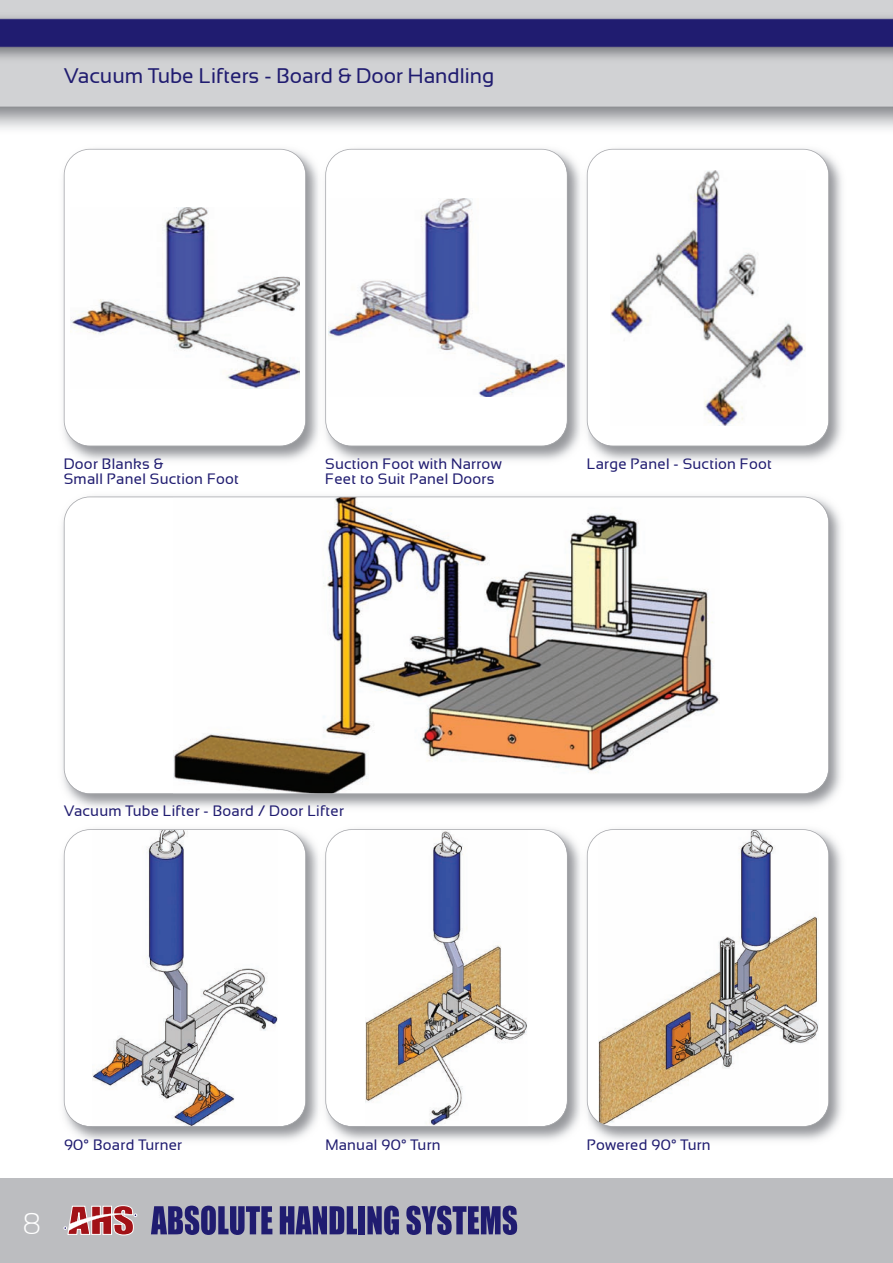
<style>
.page{position:relative;width:893px;height:1263px;background:#fff}
.page>*{position:absolute;margin:0;border:0;box-sizing:border-box;transform-origin:0 0}
.t1{font:300 30px "Sansation";color:#fff}
.t2{font:21px "Sansation";color:#201c70}
.t3{font:15px/15px "Sansation";letter-spacing:.015em;color:#201c70}
</style>
<div class="page">
<img style="left:0;top:0;width:893px;height:129px">
<div style="left:0;top:1178px;width:893px;height:85px;background:#bcbdc0"></div>
<svg style="left:151px;top:1205px;width:121px;height:30px"></svg>
<svg style="left:280px;top:1206px;width:77px;height:28px"></svg>
<div style="left:359px;top:1206px;width:6px;height:28px;background:#201c70"></div>
<svg style="left:367px;top:1205px;width:32px;height:30px"></svg>
<svg style="left:406px;top:1205px;width:111px;height:30px"></svg>
<svg style="left:64px;top:1205px;width:73px;height:30px"></svg>
<img style="left:63px;top:148px;width:779px;height:313px">
<div style="left:65px;top:150px;width:240px;height:296px;background:#fff;border-radius:26px"></div>
<img style="left:70px;top:207px;width:230px;height:181px">
<div style="left:64px;top:149px;width:242px;height:297px;border:2px solid #a8a9ad;border-radius:26px"></div>
<div style="left:326px;top:150px;width:241px;height:296px;background:#fff;border-radius:26px"></div>
<img style="left:329px;top:199px;width:235px;height:198px">
<div style="left:325px;top:149px;width:243px;height:297px;border:2px solid #a8a9ad;border-radius:26px"></div>
<div style="left:588px;top:150px;width:240px;height:296px;background:#fff;border-radius:26px"></div>
<img style="left:611px;top:170px;width:194px;height:255px">
<div style="left:587px;top:149px;width:242px;height:297px;border:2px solid #a8a9ad;border-radius:26px"></div>
<img style="left:62px;top:496px;width:779px;height:312px">
<div style="left:65px;top:497px;width:763px;height:296px;background:#fff;border-radius:26px"></div>
<img style="left:173px;top:499px;width:547px;height:292px">
<div style="left:64px;top:496px;width:765px;height:298px;border:2px solid #a8a9ad;border-radius:26px"></div>
<img style="left:63px;top:829px;width:779px;height:312px">
<div style="left:65px;top:830px;width:240px;height:296px;background:#fff;border-radius:26px"></div>
<img style="left:92px;top:832px;width:186px;height:292px">
<div style="left:64px;top:829px;width:242px;height:298px;border:2px solid #a8a9ad;border-radius:26px"></div>
<div style="left:326px;top:830px;width:241px;height:296px;background:#fff;border-radius:26px"></div>
<img style="left:365px;top:832px;width:162px;height:292px">
<div style="left:325px;top:829px;width:243px;height:298px;border:2px solid #a8a9ad;border-radius:26px"></div>
<div style="left:588px;top:830px;width:240px;height:296px;background:#fff;border-radius:26px"></div>
<img style="left:598px;top:830px;width:220px;height:296px">
<div style="left:587px;top:829px;width:242px;height:298px;border:2px solid #a8a9ad;border-radius:26px"></div>
<h2 class="t2" style="left:64px;top:68px;width:432px">Vacuum Tube Lifters - Board &amp; Door Handling</h2>
<p class="t3" style="left:64px;top:458px;width:177px">Door Blanks &amp;<br>Small Panel Suction Foot</p>
<p class="t3" style="left:325px;top:458px;width:178px">Suction Foot with Narrow<br>Feet to Suit Panel Doors</p>
<p class="t3" style="left:587px;top:458px;width:187px">Large Panel - Suction Foot</p>
<p class="t3" style="left:64px;top:805px;width:282px">Vacuum Tube Lifter - Board / Door Lifter</p>
<h1 class="t1" style="left:23px;top:1212px;width:20px">8</h1>
<p class="t3" style="left:64px;top:1138px;width:120px">90° Board Turner</p>
<p class="t3" style="left:325px;top:1138px;width:117px">Manual 90° Turn</p>
<p class="t3" style="left:587px;top:1138px;width:125px">Powered 90° Turn</p>
</div>
